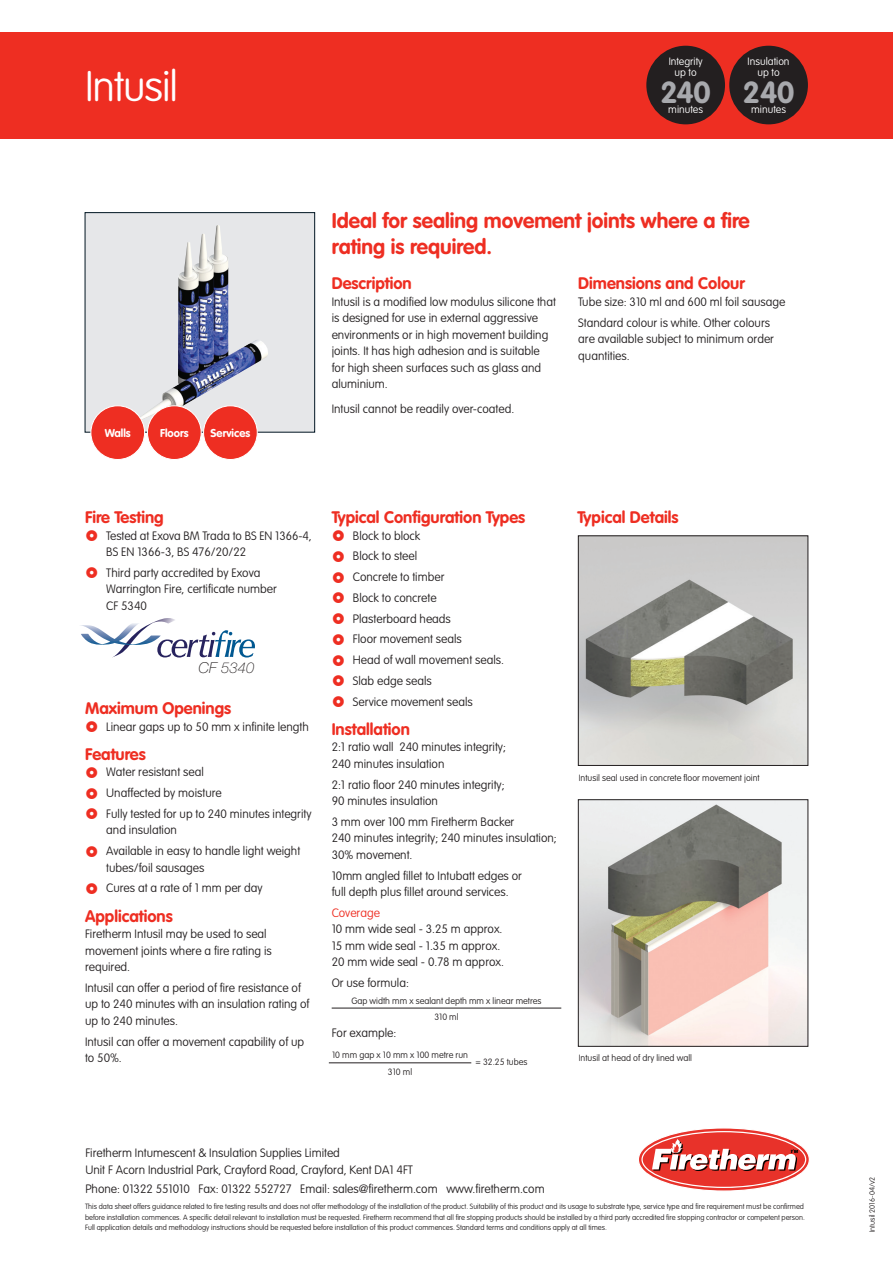
<style>
.page{position:relative;width:893px;height:1263px;background:#fff}
.page>*{position:absolute;margin:0;border:0;box-sizing:border-box;transform-origin:0 0}
.t1{font:100 42px "VAG Rounded Std";letter-spacing:-.025em;color:#fff}
.t2{font:700 30px "VAG Rounded Std";color:#a8a9ad}
.t3{font:700 21px/25.2px "VAG Rounded LT";color:#ee2e22}
.t4{font:700 16.5px "VAG Rounded Std";color:#ee2e22}
.t5{font:italic 100 15px "Helvetica Neue";color:#231f20}
.t6{font:100 12px/16.5px "VAG Rounded Std";color:#231f20}
.t7{font:100 12px "VAG Rounded Std";color:#ee2e22}
.t8{font:700 11.25px "VAG Rounded Std";color:#fff}
.t9{font:100 10.5px/10.5px "VAG Rounded Std";color:#fff;text-align:center}
.t10{font:100 9px/16.5px "VAG Rounded Std";color:#231f20;text-align:center}
.t11{font:100 7.5px/10.5px "VAG Rounded Std";color:#231f20;text-align:justify}
.t12{font:italic 900 4.95px "Helvetica";color:#050503}
</style>
<div class="page">
<div style="left:85px;top:212px;width:230px;height:220px;background:#e6e7e9;border:1px solid #001522"></div>
<img style="left:140px;top:225px;width:128px;height:195px">
<hr style="left:332px;top:1008px;width:229px;height:1px;background:#231f20">
<svg style="left:639px;top:1128px;width:170px;height:63px"></svg>
<svg style="left:80px;top:618px;width:175px;height:39px"></svg>
<div style="left:91px;top:406px;width:54px;height:53px;background:#ee2e22;border-radius:50%"></div>
<div style="left:90px;top:405px;width:55px;height:55px;border:1px solid #fff;border-radius:50%"></div>
<div style="left:147px;top:406px;width:54px;height:53px;background:#ee2e22;border-radius:50%"></div>
<div style="left:147px;top:405px;width:55px;height:55px;border:1px solid #fff;border-radius:50%"></div>
<div style="left:204px;top:406px;width:53px;height:53px;background:#ee2e22;border-radius:50%"></div>
<div style="left:203px;top:405px;width:55px;height:55px;border:1px solid #fff;border-radius:50%"></div>
<div style="left:0;top:32px;width:893px;height:106px;background:#ee2e22"></div>
<div style="left:646px;top:46px;width:79px;height:78px;background:#231f20;border-radius:50%"></div>
<div style="left:729px;top:46px;width:79px;height:78px;background:#231f20;border-radius:50%"></div>
<img style="left:580px;top:801px;width:226px;height:243px">
<div style="left:578px;top:799px;width:230px;height:247px;border:1px solid #231f20"></div>
<img style="left:580px;top:538px;width:226px;height:226px">
<div style="left:578px;top:536px;width:230px;height:230px;border:1px solid #231f20"></div>
<hr style="left:329px;top:1062px;width:142px;height:1px;background:#231f20">
<h1 class="t1" style="left:85px;top:62px;width:95px">Intusil</h1>
<p class="t9" style="left:669px;top:57px;width:36px">Integrity up to</p>
<h2 class="t2" style="left:661px;top:74px;width:52px">240</h2>
<p class="t9" style="left:668px;top:105px;width:36px">minutes</p>
<p class="t9" style="left:748px;top:57px;width:43px">Insulation up to</p>
<h2 class="t2" style="left:743px;top:74px;width:53px">240</h2>
<p class="t9" style="left:751px;top:105px;width:36px">minutes</p>
<p class="t8" style="left:105px;top:426px;width:27px">Walls</p>
<p class="t8" style="left:160px;top:426px;width:30px">Floors</p>
<p class="t8" style="left:211px;top:426px;width:41px">Services</p>
<h3 class="t3" style="left:332px;top:209px;width:420px">Ideal for sealing movement joints where a fire rating is required.</h3>
<h3 class="t4" style="left:332px;top:274px;width:82px">Description</h3>
<p class="t6" style="left:332px;top:294px;width:226px">Intusil is a modified low modulus silicone that is designed for use in external aggressive environments or in high movement building joints. It has high adhesion and is suitable<br>for high sheen surfaces such as glass and aluminium.</p>
<p class="t6" style="left:332px;top:401px;width:184px">Intusil cannot be readily over-coated.</p>
<h3 class="t4" style="left:578px;top:274px;width:168px">Dimensions and Colour</h3>
<p class="t6" style="left:578px;top:292px;width:209px;line-height:20.7px">Tube size: 310 ml and 600 ml foil sausage<br>Standard colour is white. Other colours</p>
<p class="t6" style="left:578px;top:331px;width:197px">are available subject to minimum order quantities.</p>
<h3 class="t4" style="left:85px;top:507px;width:80px">Fire Testing</h3>
<p class="t6" style="left:106px;top:527px;width:207px">Tested at Exova BM Trada to BS EN 1366-4,<br>BS EN 1366-3, BS 476/20/22</p>
<p class="t6" style="left:106px;top:565px;width:172px">Third party accredited by Exova<br>Warrington Fire, certificate number<br>CF 5340</p>
<p class="t5" style="left:199px;top:659px;width:57px">CF 5340</p>
<h3 class="t4" style="left:85px;top:698px;width:148px">Maximum Openings</h3>
<p class="t6" style="left:106px;top:718px;width:204px">Linear gaps up to 50 mm x infinite length</p>
<h3 class="t4" style="left:85px;top:744px;width:62px">Features</h3>
<p class="t6" style="left:106px;top:762px;width:207px;line-height:20.7px">Water resistant seal<br>Unaffected by moisture<br>Fully tested for up to 240 minutes integrity</p>
<p class="t6" style="left:106px;top:820px;width:195px;line-height:20.7px">and insulation<br>Available in easy to handle light weight</p>
<p class="t6" style="left:106px;top:857px;width:158px;line-height:20.7px">tubes/foil sausages<br>Cures at a rate of 1 mm per day</p>
<h3 class="t4" style="left:85px;top:906px;width:89px">Applications</h3>
<p class="t6" style="left:85px;top:926px;width:188px">Firetherm Intusil may be used to seal movement joints where a fire rating is required.</p>
<p class="t6" style="left:85px;top:980px;width:226px">Intusil can offer a period of fire resistance of up to 240 minutes with an insulation rating of up to 240 minutes.</p>
<p class="t6" style="left:85px;top:1033px;width:221px">Intusil can offer a movement capability of up to 50%.</p>
<h3 class="t4" style="left:332px;top:507px;width:195px">Typical Configuration Types</h3>
<p class="t6" style="left:353px;top:525px;width:153px;line-height:20.7px">Block to block<br>Block to steel<br>Concrete to timber<br>Block to concrete<br>Plasterboard heads<br>Floor movement seals<br>Head of wall movement seals.<br>Slab edge seals<br>Service movement seals</p>
<h3 class="t4" style="left:332px;top:719px;width:80px">Installation</h3>
<p class="t6" style="left:332px;top:739px;width:176px">2:1 ratio wall 240 minutes integrity;<br>240 minutes insulation</p>
<p class="t6" style="left:332px;top:776px;width:174px">2:1 ratio floor 240 minutes integrity;<br>90 minutes insulation</p>
<p class="t6" style="left:332px;top:814px;width:227px">3 mm over 100 mm Firetherm Backer<br>240 minutes integrity; 240 minutes insulation;<br>30% movement.</p>
<p class="t6" style="left:332px;top:867px;width:192px">10mm angled fillet to Intubatt edges or full depth plus fillet around services.</p>
<p class="t7" style="left:332px;top:906px;width:50px">Coverage</p>
<p class="t6" style="left:332px;top:921px;width:174px">10 mm wide seal - 3.25 m approx.<br>15 mm wide seal - 1.35 m approx.<br>20 mm wide seal - 0.78 m approx.</p>
<p class="t6" style="left:332px;top:975px;width:79px">Or use formula:</p>
<p class="t10" style="left:351px;top:992px;width:192px">Gap width mm x sealant depth mm x linear metres<br>310 ml</p>
<p class="t6" style="left:332px;top:1024px;width:66px">For example:</p>
<p class="t10" style="left:332px;top:1047px;width:137px">10 mm gap x 10 mm x 100 metre run<br>310 ml</p>
<p class="t10" style="left:476px;top:1053px;width:53px">= 32.25 tubes</p>
<h3 class="t4" style="left:578px;top:507px;width:102px">Typical Details</h3>
<p class="t10" style="left:579px;top:770px;width:182px">Intusil seal used in concrete floor movement joint</p>
<p class="t10" style="left:579px;top:1050px;width:115px">Intusil at head of dry lined wall</p>
<p class="t6" style="left:85px;top:1145px;width:329px">Firetherm Intumescent &amp; Insulation Supplies Limited<br>Unit F Acorn Industrial Park, Crayford Road, Crayford, Kent DA1 4FT</p>
<p class="t6" style="left:85px;top:1180px;width:461px">Phone: 01322 551010 Fax: 01322 552727 Email: sales@firetherm.com www.firetherm.com</p>
<p class="t12" style="left:790px;top:1148px;width:10px">TM</p>
<p class="t11" style="left:85px;top:1201px;width:721px">This data sheet offers guidance related to fire testing results and does not offer methodology of the installation of the product. Suitability of this product and its usage to substrate type, service type and fire requirement must be confirmed before installation commences. A specific detail relevant to installation must be requested. Firetherm recommend that all fire stopping products should be installed by a third party accredited fire stopping contractor or competent person.<br>Full application details and methodology instructions should be requested before installation of this product commences. Standard terms and conditions apply at all times.</p>
<p class="t11" style="left:867px;top:1232px;width:57px;rotate:-90deg">Intusil 2016-04/v2</p>
</div>
